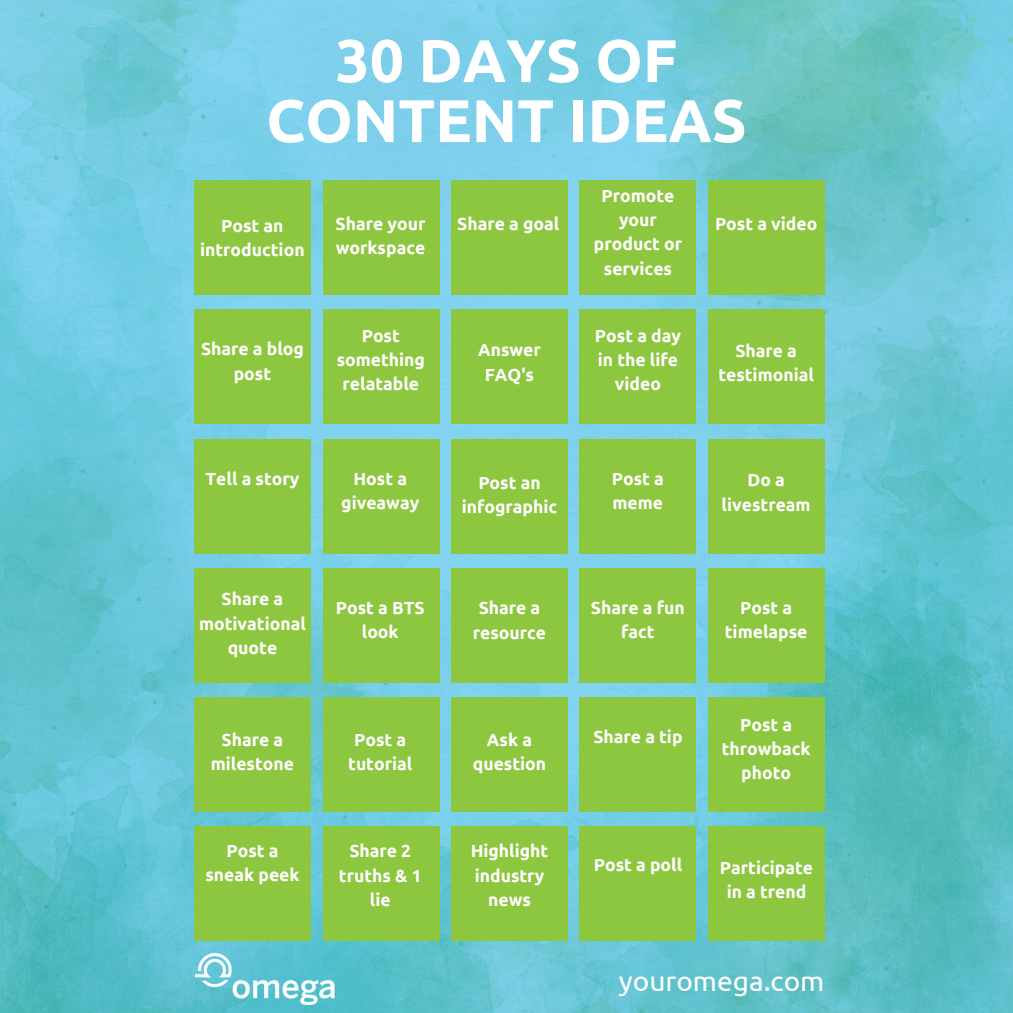
<style>
.page{position:relative;width:1013px;height:1013px;background:#fff}
.page>*{position:absolute;margin:0;border:0;box-sizing:border-box;transform-origin:0 0}
.t1{font:700 60.12px/60px "Ubuntu";color:#fff;text-align:center}
.t2{font:28.12px "Ubuntu";color:#fff}
.t3{font:700 17.5px/24.4px "Ubuntu";color:#fff;text-align:center}
</style>
<div class="page">
<img style="left:0;top:0;width:1012px;height:1012px">
<div style="left:194px;top:181px;width:116px;height:114px;background:#8dc63f"></div>
<div style="left:323px;top:181px;width:116px;height:114px;background:#8dc63f"></div>
<div style="left:451px;top:181px;width:116px;height:114px;background:#8dc63f"></div>
<div style="left:580px;top:181px;width:116px;height:114px;background:#8dc63f"></div>
<div style="left:708px;top:181px;width:116px;height:114px;background:#8dc63f"></div>
<div style="left:194px;top:310px;width:116px;height:114px;background:#8dc63f"></div>
<div style="left:323px;top:310px;width:116px;height:114px;background:#8dc63f"></div>
<div style="left:451px;top:310px;width:116px;height:114px;background:#8dc63f"></div>
<div style="left:580px;top:310px;width:116px;height:114px;background:#8dc63f"></div>
<div style="left:708px;top:310px;width:116px;height:114px;background:#8dc63f"></div>
<div style="left:194px;top:439px;width:116px;height:114px;background:#8dc63f"></div>
<div style="left:323px;top:439px;width:116px;height:114px;background:#8dc63f"></div>
<div style="left:451px;top:439px;width:116px;height:114px;background:#8dc63f"></div>
<div style="left:580px;top:439px;width:116px;height:114px;background:#8dc63f"></div>
<div style="left:708px;top:439px;width:116px;height:114px;background:#8dc63f"></div>
<div style="left:194px;top:568px;width:116px;height:114px;background:#8dc63f"></div>
<div style="left:323px;top:568px;width:116px;height:114px;background:#8dc63f"></div>
<div style="left:451px;top:568px;width:116px;height:114px;background:#8dc63f"></div>
<div style="left:580px;top:568px;width:116px;height:114px;background:#8dc63f"></div>
<div style="left:708px;top:568px;width:116px;height:114px;background:#8dc63f"></div>
<div style="left:194px;top:697px;width:116px;height:114px;background:#8dc63f"></div>
<div style="left:323px;top:697px;width:116px;height:114px;background:#8dc63f"></div>
<div style="left:451px;top:697px;width:116px;height:114px;background:#8dc63f"></div>
<div style="left:580px;top:697px;width:116px;height:114px;background:#8dc63f"></div>
<div style="left:708px;top:697px;width:116px;height:114px;background:#8dc63f"></div>
<div style="left:194px;top:826px;width:116px;height:114px;background:#8dc63f"></div>
<div style="left:323px;top:826px;width:116px;height:114px;background:#8dc63f"></div>
<div style="left:451px;top:826px;width:116px;height:114px;background:#8dc63f"></div>
<div style="left:580px;top:826px;width:116px;height:114px;background:#8dc63f"></div>
<div style="left:708px;top:826px;width:116px;height:114px;background:#8dc63f"></div>
<img style="left:196px;top:953px;width:138px;height:51px">
<p class="t1" style="left:266px;top:30px;width:482px">30 DAYS OF<br>CONTENT IDEAS</p>
<p class="t3" style="left:200px;top:213px;width:106px">Post an introduction</p>
<p class="t3" style="left:335px;top:211px;width:91px;text-align:left">Share your workspace</p>
<p class="t3" style="left:457px;top:211px;width:104px">Share a goal</p>
<p class="t3" style="left:594px;top:183px;width:90px">Promote your product or services</p>
<p class="t3" style="left:715px;top:211px;width:104px">Post a video</p>
<p class="t3" style="left:201px;top:337px;width:104px">Share a blog post</p>
<p class="t3" style="left:337px;top:323px;width:90px">Post something relatable</p>
<p class="t3" style="left:478px;top:338px;width:64px">Answer<br>FAQ's</p>
<p class="t3" style="left:595px;top:323px;width:88px">Post a day in the life video</p>
<p class="t3" style="left:718px;top:338px;width:97px">Share a testimonial</p>
<p class="t3" style="left:205px;top:466px;width:95px">Tell a story</p>
<p class="t3" style="left:341px;top:466px;width:79px">Host a giveaway</p>
<p class="t3" style="left:462px;top:470px;width:97px">Post an infographic</p>
<p class="t3" style="left:612px;top:466px;width:54px;text-align:left">Post a meme</p>
<p class="t3" style="left:721px;top:468px;width:91px">Do a livestream</p>
<p class="t3" style="left:199px;top:586px;width:108px">Share a motivational quote</p>
<p class="t3" style="left:725px;top:595px;width:84px">Post a timelapse</p>
<p class="t3" style="left:591px;top:595px;width:95px">Share a fun fact</p>
<p class="t3" style="left:473px;top:595px;width:75px">Share a resource</p>
<p class="t3" style="left:336px;top:595px;width:90px">Post a BTS look</p>
<p class="t3" style="left:211px;top:727px;width:85px">Share a milestone</p>
<p class="t3" style="left:205px;top:837px;width:96px">Post a sneak peek</p>
<p class="t3" style="left:348px;top:727px;width:66px">Post a tutorial</p>
<p class="t3" style="left:339px;top:838px;width:84px">Share 2 truths &amp; 1 lie</p>
<p class="t3" style="left:473px;top:727px;width:75px">Ask a question</p>
<p class="t3" style="left:470px;top:838px;width:79px">Highlight industry news</p>
<p class="t3" style="left:593px;top:724px;width:91px">Share a tip</p>
<p class="t3" style="left:593px;top:852px;width:90px">Post a poll</p>
<p class="t3" style="left:721px;top:712px;width:90px">Post a throwback photo</p>
<p class="t3" style="left:720px;top:855px;width:95px">Participate in a trend</p>
<p class="t2" style="left:619px;top:965px;width:207px">youromega.com</p>
</div>
